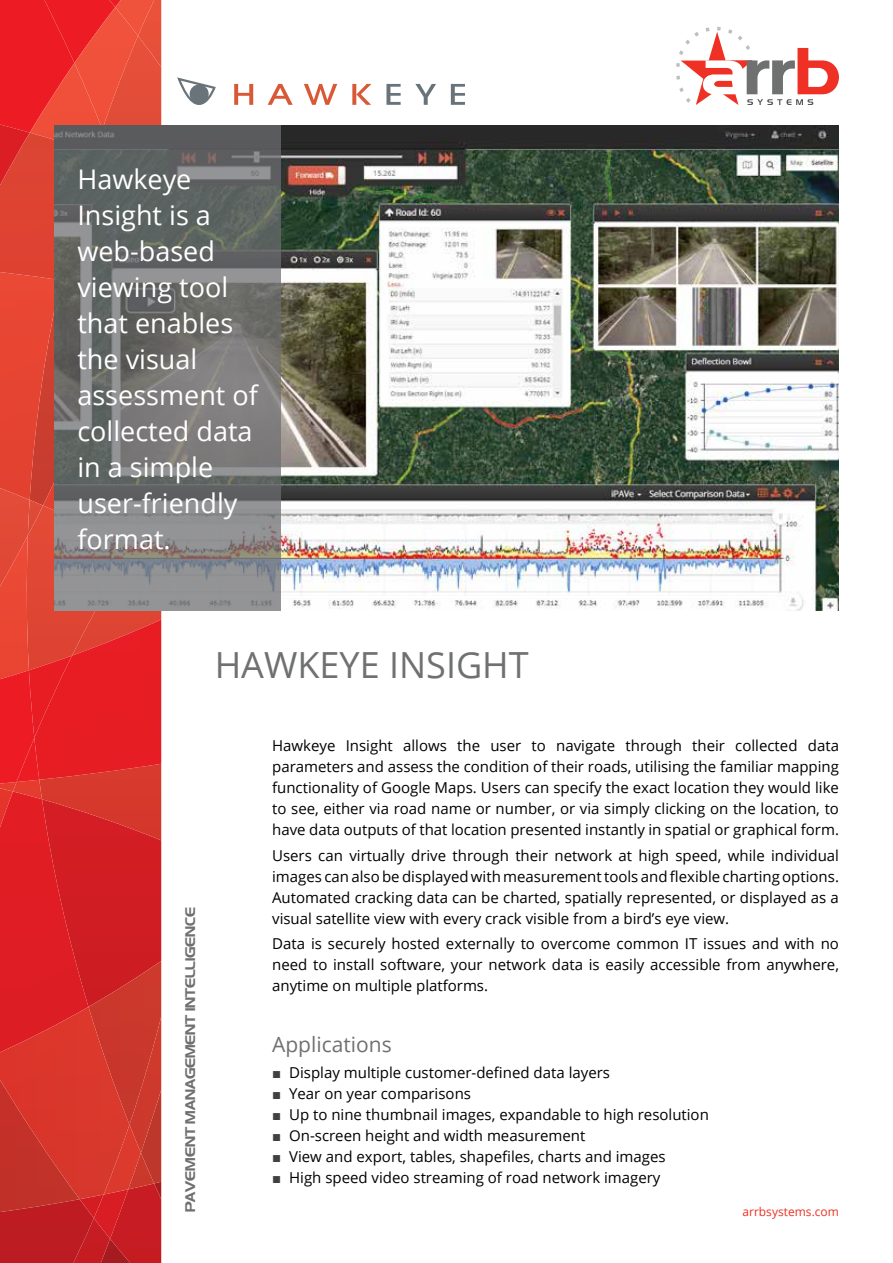
<style>
.page{position:relative;width:893px;height:1263px;background:#fff}
.page>*{position:absolute;margin:0;border:0;box-sizing:border-box;transform-origin:0 0}
.t1{font:36px "Open Sans";color:#6f7070}
.t2{font:27px/36px "Open Sans";color:#fff}
.t3{font:21px "Open Sans";color:#6f7070}
.t4{font:15px/21px "Open Sans";color:#000;text-align:justify}
.t5{font:13.65px "Niamey";color:#6f7070}
.t6{font:12px "Open Sans";color:#ee3124}
.s1{font-family:"Arial";color:#414042}
</style>
<div class="page">
<div style="left:104px;top:840px;width:57px;height:121px;background:#d01d23"></div>
<div style="left:0;top:1218px;width:67px;height:45px;background:#bc1c22"></div>
<div style="left:0;top:0;width:34px;height:63px;background:#ed1c24"></div>
<img style="left:0;top:799px;width:104px;height:419px">
<div style="left:34px;top:0;width:81px;height:63px;background:#ed1c24"></div>
<img style="left:67px;top:1218px;width:43px;height:45px">
<img style="left:110px;top:1183px;width:51px;height:80px">
<img style="left:94px;top:1199px;width:34px;height:40px">
<img style="left:39px;top:611px;width:122px;height:229px">
<img style="left:13px;top:780px;width:29px;height:19px">
<img style="left:115px;top:0;width:46px;height:36px">
<img style="left:0;top:63px;width:74px;height:437px">
<img style="left:0;top:791px;width:13px;height:139px">
<div style="left:138px;top:36px;width:23px;height:90px;background:#e44e39"></div>
<img style="left:74px;top:7px;width:64px;height:119px">
<img style="left:30px;top:500px;width:13px;height:5px">
<div style="left:29px;top:505px;width:103px;height:151px;background:#e04734"></div>
<img style="left:0;top:476px;width:30px;height:163px">
<img style="left:0;top:535px;width:29px;height:256px">
<img style="left:88px;top:961px;width:73px;height:55px">
<img style="left:0;top:1199px;width:80px;height:17px">
<img style="left:0;top:1007px;width:129px;height:192px">
<img style="left:154px;top:1153px;width:7px;height:30px">
<img style="left:129px;top:1016px;width:32px;height:137px">
<img style="left:141px;top:1153px;width:13px;height:36px">
<img style="left:104px;top:1125px;width:37px;height:69px">
<img style="left:34px;top:619px;width:127px;height:161px">
<img style="left:34px;top:738px;width:5px;height:44px">
<img style="left:29px;top:656px;width:43px;height:82px">
<img style="left:0;top:670px;width:34px;height:115px">
<img style="left:0;top:116px;width:30px;height:17px">
<img style="left:0;top:133px;width:54px;height:147px">
<svg style="left:676px;top:27px;width:163px;height:78px"></svg>
<img style="left:280px;top:126px;width:559px;height:484px">
<svg style="left:54px;top:126px;width:226px;height:485px;background:#747575"></svg>
<svg style="left:234px;top:84px;width:19px;height:21px"></svg>
<svg style="left:268px;top:84px;width:25px;height:21px"></svg>
<svg style="left:304px;top:84px;width:33px;height:21px"></svg>
<svg style="left:352px;top:84px;width:19px;height:21px"></svg>
<svg style="left:386px;top:84px;width:15px;height:21px"></svg>
<svg style="left:415px;top:84px;width:21px;height:21px"></svg>
<svg style="left:451px;top:84px;width:14px;height:21px"></svg>
<svg style="left:177px;top:77px;width:39px;height:28px"></svg>
<div style="left:190px;top:84px;width:19px;height:20px;background:#68737a;border-radius:50%"></div>
<h2 class="t2" style="left:77px;top:161px;width:182px">Hawkeye<br>Insight is a web-based viewing tool that enables the visual assessment of collected data in a simple user-friendly format.</h2>
<h1 class="t1" style="left:215px;top:640px;width:316px">HAWKEYE INSIGHT</h1>
<p class="t5" style="left:182px;top:1212px;width:307px;rotate:-90deg">PAVEMENT MANAGEMENT INTELLIGENCE</p>
<p class="t4" style="left:272px;top:735px;width:568px">Hawkeye Insight allows the user to navigate through their collected data parameters and assess the condition of their roads, utilising the familiar mapping functionality of Google Maps. Users can specify the exact location they would like to see, either via road name or number, or via simply clicking on the location, to have data outputs of that location presented instantly in spatial or graphical form.</p>
<p class="t4" style="left:272px;top:844px;width:568px">Users can virtually drive through their network at high speed, while individual images can also be displayed with measurement tools and flexible charting options.<br>Automated cracking data can be charted, spatially represented, or displayed as a visual satellite view with every crack visible from a bird’s eye view.</p>
<p class="t4" style="left:272px;top:932px;width:568px">Data is securely hosted externally to overcome common IT issues and with no need to install software, your network data is easily accessible from anywhere, anytime on multiple platforms.</p>
<h3 class="t3" style="left:272px;top:1030px;width:121px">Applications</h3>
<p class="t4" style="left:272px;top:1061px;width:339px"><span class="s1">■</span> Display multiple customer-defined data layers</p>
<p class="t4" style="left:272px;top:1082px;width:200px"><span class="s1">■</span> Year on year comparisons</p>
<p class="t4" style="left:272px;top:1103px;width:438px"><span class="s1">■</span> Up to nine thumbnail images, expandable to high resolution</p>
<p class="t4" style="left:272px;top:1124px;width:315px"><span class="s1">■</span> On-screen height and width measurement</p>
<p class="t4" style="left:272px;top:1145px;width:395px"><span class="s1">■</span> View and export, tables, shapefiles, charts and images</p>
<p class="t4" style="left:272px;top:1166px;width:390px"><span class="s1">■</span> High speed video streaming of road network imagery</p>
<p class="t6" style="left:742px;top:1204px;width:98px">arrbsystems.com</p>
</div>
